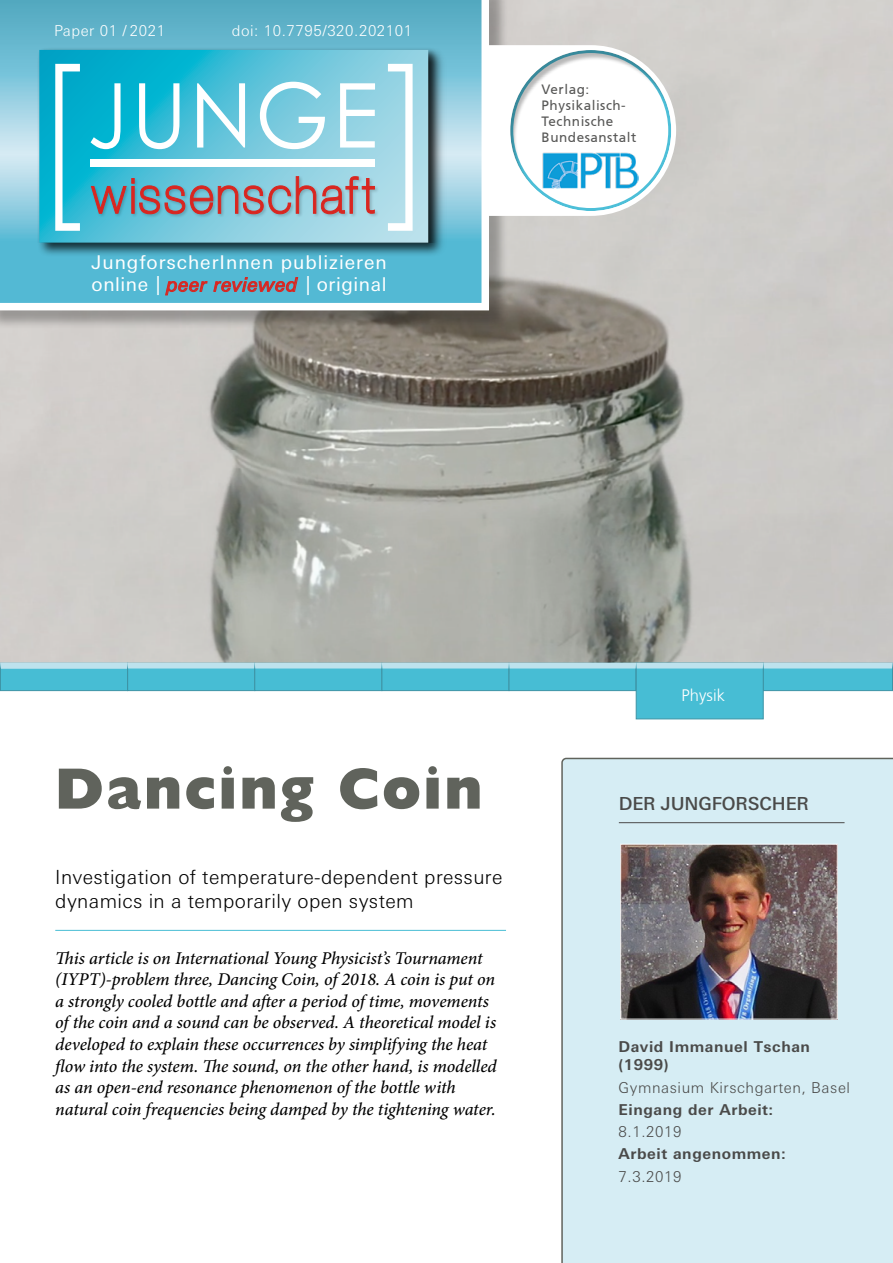
<style>
.page{position:relative;width:893px;height:1263px;background:#fff}
.page>*{position:absolute;margin:0;border:0;box-sizing:border-box;transform-origin:0 0}
.Titel_Head{font:800 58.5px "Humanist 521 BT";letter-spacing:.05em;color:#60635c}
.Titel_Unterzeile_13p{font:300 19.5px/23.4px "Univers Next W1 G";letter-spacing:.02em;color:#000}
.t1{font:19.05px "Univers Next W1 G";letter-spacing:.05em;color:#fff}
.t2{font:19.05px "Univers Next W1 G";letter-spacing:.03em;color:#fff}
.Titel_Text_12pt_Mini{font:italic 500 18px/21.6px "Minion Pro";letter-spacing:-.005em;color:#000}
.Titel_Forscher{font:500 18px "Univers Next W1 G";letter-spacing:-.01em;color:#4a4a49}
.Titel_Menüleiste{font:300 16.65px "Frutiger CE";color:#fff}
.Titel_Eingang{font:700 15px/18px "Univers Next W1 G";letter-spacing:.04em;color:#4a4a49}
.Titel_Schule{font:300 15px "Univers Next W1 G";letter-spacing:.04em;color:#4a4a49}
.t3{font:300 15px "Univers Next W1 G";letter-spacing:.04em;color:#fff}
.t4{font:13.5px/16.2px "Frutiger CE";letter-spacing:.04em;color:#575756}
.s1{font-style:italic;color:#d92620}
</style>
<div class="page">
<img style="left:0;top:0;width:893px;height:662px">
<div style="left:561px;top:758px;width:332px;height:505px;background:#d6edf4"></div>
<hr style="left:619px;top:822px;width:225px;height:1px;background:#4a4a49">
<hr style="left:55px;top:930px;width:451px;height:1px;background:#47bdd4">
<img style="left:622px;top:846px;width:214px;height:171px">
<div style="left:620px;top:844px;width:218px;height:175px;border:1px solid #fff"></div>
<svg style="left:0;top:662px;width:893px;height:58px"></svg>
<div style="left:0;top:0;width:508px;height:330px;background:#000;opacity:.28"></div>
<svg style="left:0;top:0;width:489px;height:310px;background:#73c0d6"></svg>
<div style="left:37px;top:47px;width:411px;height:210px;background:#000;opacity:.75"></div>
<img style="left:37px;top:48px;width:401px;height:195px">
<svg style="left:39px;top:50px;width:389px;height:193px;background:#50c1d8"></svg>
<svg style="left:91px;top:83px;width:30px;height:66px"></svg>
<svg style="left:197px;top:83px;width:48px;height:65px"></svg>
<svg style="left:260px;top:82px;width:65px;height:67px"></svg>
<svg style="left:340px;top:83px;width:35px;height:65px"></svg>
<svg style="left:55px;top:64px;width:25px;height:167px"></svg>
<svg style="left:388px;top:64px;width:25px;height:167px"></svg>
<div style="left:91px;top:159px;width:284px;height:8px;background:#fff"></div>
<svg style="left:139px;top:83px;width:40px;height:66px"></svg>
<img style="left:88px;top:173px;width:293px;height:47px">
<svg style="left:90px;top:176px;width:285px;height:67px;background:#8cafbd"></svg>
<svg style="left:487px;top:45px;width:189px;height:171px"></svg>
<div style="left:497px;top:39px;width:188px;height:174px;background:#000;opacity:.28"></div>
<img style="left:543px;top:152px;width:96px;height:36px">
<p class="t3" style="left:54px;top:22px;width:113px">Paper 01 / 2021</p>
<p class="t3" style="left:232px;top:22px;width:182px">doi: 10.7795/320.202101</p>
<p class="t1" style="left:92px;top:251px;width:297px">JungforscherInnen publizieren</p>
<p class="t2" style="left:92px;top:274px;width:296px">online | <span class="s1">peer reviewed</span> | original</p>
<p class="t4" style="left:542px;top:81px;width:49px">Verlag:</p>
<p class="t4" style="left:542px;top:97px;width:96px">Physikalisch-<br>Technische<br>Bundesanstalt</p>
<h1 class="Titel_Head" style="left:55px;top:752px;width:428px">Dancing Coin</h1>
<h4 class="Titel_Unterzeile_13p" style="left:55px;top:866px;width:449px">Investigation of temperature-dependent pressure dynamics in a temporarily open system</h4>
<p class="Titel_Text_12pt_Mini" style="left:55px;top:947px;width:443px">This article is on International Young Physicist’s Tournament (IYPT)-problem three, Dancing Coin, of 2018. A coin is put on a strongly cooled bottle and after a period of time, movements of the coin and a sound can be observed. A theoretical model is developed to explain these occurrences by simplifying the heat flow into the system. The sound, on the other hand, is modelled as an open-end resonance phenomenon of the bottle with natural coin frequencies being damped by the tightening water.</p>
<p class="Titel_Menüleiste" style="left:682px;top:685px;width:45px">Physik</p>
<p class="Titel_Forscher" style="left:619px;top:792px;width:192px">DER JUNGFORSCHER</p>
<p class="Titel_Eingang" style="left:619px;top:1038px;width:193px">David Immanuel Tschan (1999)</p>
<p class="Titel_Schule" style="left:619px;top:1078px;width:233px">Gymnasium Kirschgarten, Basel</p>
<p class="Titel_Eingang" style="left:619px;top:1100px;width:156px">Eingang der Arbeit:</p>
<p class="Titel_Schule" style="left:619px;top:1123px;width:64px">8.1.2019</p>
<p class="Titel_Eingang" style="left:619px;top:1145px;width:169px">Arbeit angenommen:</p>
<p class="Titel_Schule" style="left:619px;top:1167px;width:64px">7.3.2019</p>
</div>
